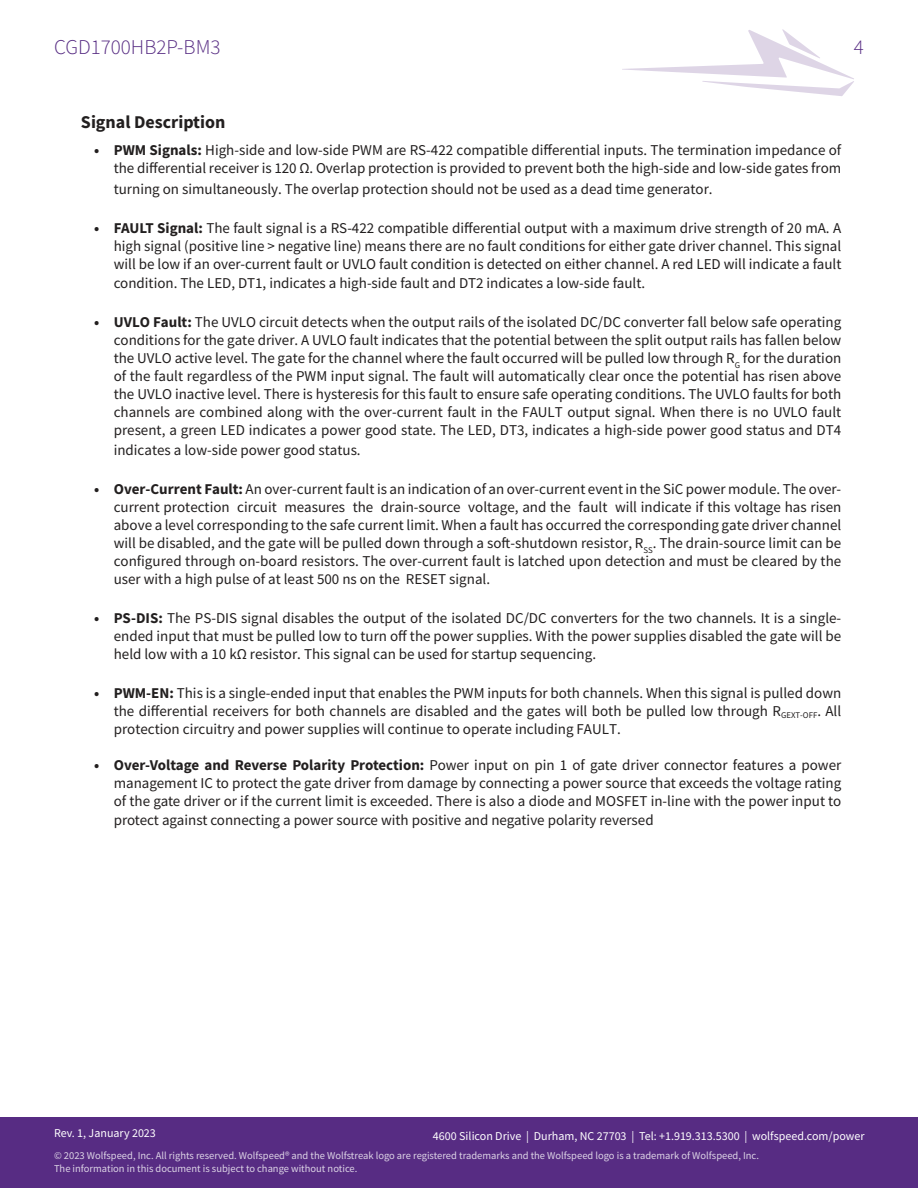
<style>
.page{position:relative;width:918px;height:1188px;background:#fff}
.page>*{position:absolute;margin:0;border:0;box-sizing:border-box;transform-origin:0 0}
.t1{font:300 21px "Source Sans Pro";color:#572c83}
.t2{font:700 18px "Source Sans Pro";color:#221f1f}
.t3{font:15px/18px "Source Sans Pro";color:#221f1f;text-align:justify}
.t4{font:12px "Source Sans Pro";color:#fff}
.t5{font:10.5px/12.6px "Source Sans Pro";color:#fff}
.s1{font-weight:700}
</style>
<div class="page">
<svg style="left:622px;top:29px;width:232px;height:67px"></svg>
<div style="left:0;top:1118px;width:918px;height:70px;background:#572c83"></div>
<h1 class="t1" style="left:54px;top:34px;width:168px">CGD1700HB2P-BM3</h1>
<h1 class="t1" style="left:854px;top:39px;width:12px">4</h1>
<p class="t2" style="left:81px;top:114px;width:146px">Signal Description</p>
<p class="t3" style="left:94px;top:141px;width:749px;text-align:right"><span class="s1">• PWM Signals:</span> High-side and low-side PWM are RS-422 compatible di昀昀erential inputs. The termination impedance of the di昀昀erential receiver is 120 Ω. Overlap protection is provided to prevent both the high-side and low-side gates from</p>
<p class="t3" style="left:114px;top:180px;width:600px">turning on simultaneously. The overlap protection should not be used as a dead time generator.</p>
<p class="t3" style="left:114px;top:219px;width:729px;text-indent:-20px"><span class="s1">• FAULT Signal:</span> The fault signal is a RS-422 compatible di昀昀erential output with a maximum drive strength of 20 mA. A high signal (positive line &gt; negative line) means there are no fault conditions for either gate driver channel. This signal will be low if an over-current fault or UVLO fault condition is detected on either channel. A red LED will indicate a fault</p>
<p class="t3" style="left:114px;top:274px;width:533px">condition. The LED, DT1, indicates a high-side fault and DT2 indicates a low-side fault.</p>
<p class="t3" style="left:114px;top:313px;width:729px;text-indent:-20px"><span class="s1">• UVLO Fault:</span> The UVLO circuit detects when the output rails of the isolated DC/DC converter fall below safe operating conditions for the gate driver. A UVLO fault indicates that the potential between the split output rails has fallen below the UVLO active level. The gate for the channel where the fault occurred will be pulled low through R<sub>G</sub> for the duration of the fault regardless of the PWM input signal. The fault will automatically clear once the potential has risen above the UVLO inactive level. There is hysteresis for this fault to ensure safe operating conditions. The UVLO faults for both channels are combined along with the over-current fault in the FAULT output signal. When there is no UVLO fault present, a green LED indicates a power good state. The LED, DT3, indicates a high-side power good status and DT4</p>
<p class="t3" style="left:114px;top:441px;width:248px">indicates a low-side power good status.</p>
<p class="t3" style="left:114px;top:480px;width:729px;text-indent:-20px"><span class="s1">• Over-Current Fault:</span> An over-current fault is an indication of an over-current event in the SiC power module. The over&shy;current protection circuit measures the drain-source voltage, and the fault will indicate if this voltage has risen above a level corresponding to the safe current limit. When a fault has occurred the corresponding gate driver channel will be disabled, and the gate will be pulled down through a so昀琀-shutdown resistor, R<sub>SS</sub>. The drain-source limit can be con昀椀gured through on-board resistors. The over-current fault is latched upon detection and must be cleared by the user with a high pulse of at least 500 ns on the RESET signal.</p>
<p class="t3" style="left:114px;top:609px;width:729px;text-indent:-20px"><span class="s1">• PS-DIS:</span> The PS-DIS signal disables the output of the isolated DC/DC converters for the two channels. It is a single&shy;ended input that must be pulled low to turn o昀昀 the power supplies. With the power supplies disabled the gate will be held low with a 10 kΩ resistor. This signal can be used for startup sequencing.</p>
<p class="t3" style="left:114px;top:684px;width:729px;text-indent:-20px"><span class="s1">• PWM-EN:</span> This is a single-ended input that enables the PWM inputs for both channels. When this signal is pulled down the di昀昀erential receivers for both channels are disabled and the gates will both be pulled low through R<sub>GEXT-OFF</sub>. All protection circuitry and power supplies will continue to operate including FAULT.</p>
<p class="t3" style="left:114px;top:756px;width:729px;text-indent:-20px"><span class="s1">• Over-Voltage and Reverse Polarity Protection:</span> Power input on pin 1 of gate driver connector features a power management IC to protect the gate driver from damage by connecting a power source that exceeds the voltage rating of the gate driver or if the current limit is exceeded. There is also a diode and MOSFET in-line with the power input to</p>
<p class="t3" style="left:114px;top:811px;width:541px">protect against connecting a power source with positive and negative polarity reversed</p>
<p class="t4" style="left:54px;top:1128px;width:103px">Rev. 1, January 2023</p>
<p class="t5" style="left:54px;top:1150px;width:707px">© 2023 Wolfspeed, Inc. All rights reserved. Wolfspeed® and the Wolfstreak logo are registered trademarks and the Wolfspeed logo is a trademark of Wolfspeed, Inc.<br>The information in this document is subject to change without notice.</p>
<p class="t4" style="left:433px;top:1131px;width:433px">4600 Silicon Drive | Durham, NC 27703 | Tel: +1.919.313.5300 | wolfspeed.com/power</p>
</div>
